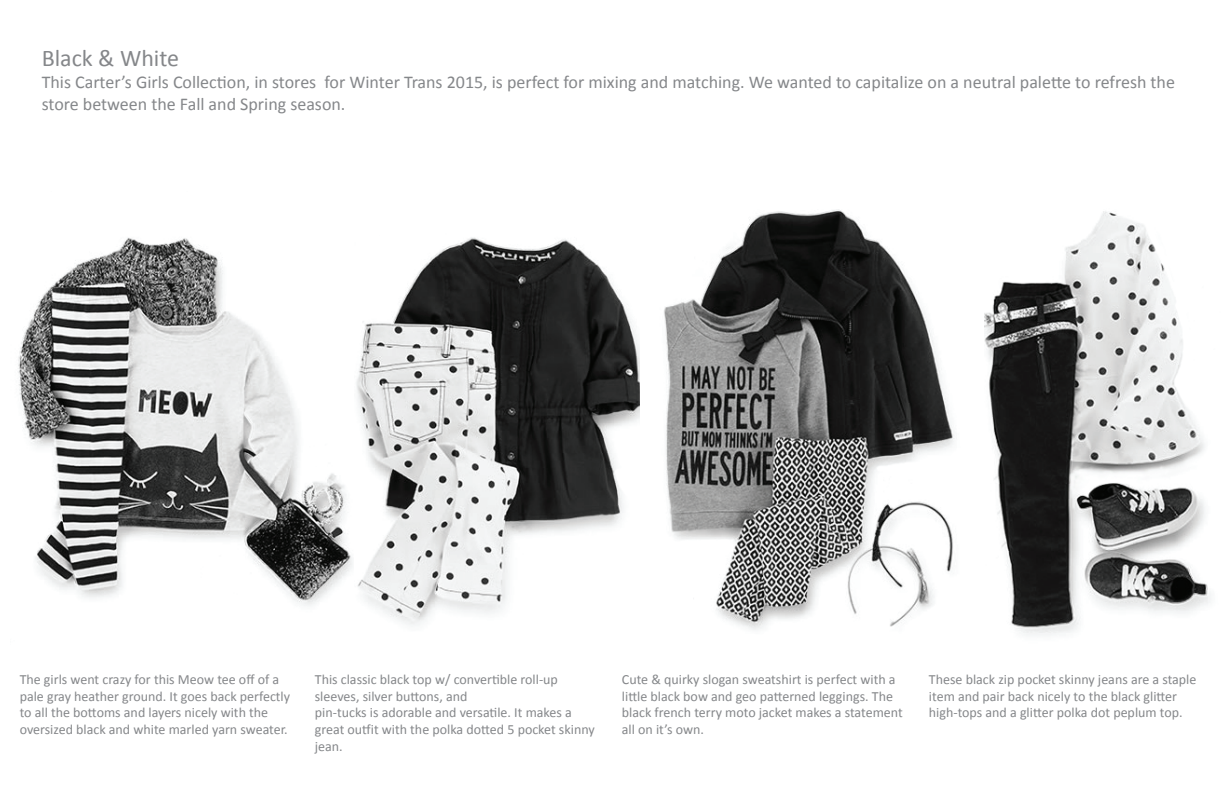
<style>
.page{position:relative;width:1224px;height:792px;background:#fff}
.page>*{position:absolute;margin:0;border:0;box-sizing:border-box;transform-origin:0 0}
.t1{font:24px "Calibri";color:#85878a}
.t2{font:18px/21.6px "Calibri";color:#85878a}
.t3{font:14px/16.8px "Calibri";color:#85878a}
</style>
<div class="page">
<img style="left:984px;top:211px;width:227px;height:424px">
<img style="left:356px;top:237px;width:284px;height:388px">
<img style="left:18px;top:237px;width:335px;height:369px">
<img style="left:664px;top:209px;width:291px;height:421px">
<h1 class="t1" style="left:42px;top:44px;width:139px">Black &amp; White</h1>
<p class="t2" style="left:42px;top:70px;width:1135px">This Carter’s Girls Collection, in stores for Winter Trans 2015, is perfect for mixing and matching. We wanted to capitalize on a neutral palette to refresh the store between the Fall and Spring season.</p>
<p class="t3" style="left:20px;top:670px;width:272px">The girls went crazy for this Meow tee off of a pale gray heather ground. It goes back perfectly to all the bottoms and layers nicely with the oversized black and white marled yarn sweater.</p>
<p class="t3" style="left:315px;top:670px;width:281px">This classic black top w/ convertible roll-up sleeves, silver buttons, and<br>pin-tucks is adorable and versatile. It makes a great outfit with the polka dotted 5 pocket skinny jean.</p>
<p class="t3" style="left:622px;top:670px;width:282px">Cute &amp; quirky slogan sweatshirt is perfect with a little black bow and geo patterned leggings. The black french terry moto jacket makes a statement all on it’s own.</p>
<p class="t3" style="left:929px;top:670px;width:269px">These black zip pocket skinny jeans are a staple item and pair back nicely to the black glitter high-tops and a glitter polka dot peplum top.</p>
</div>
